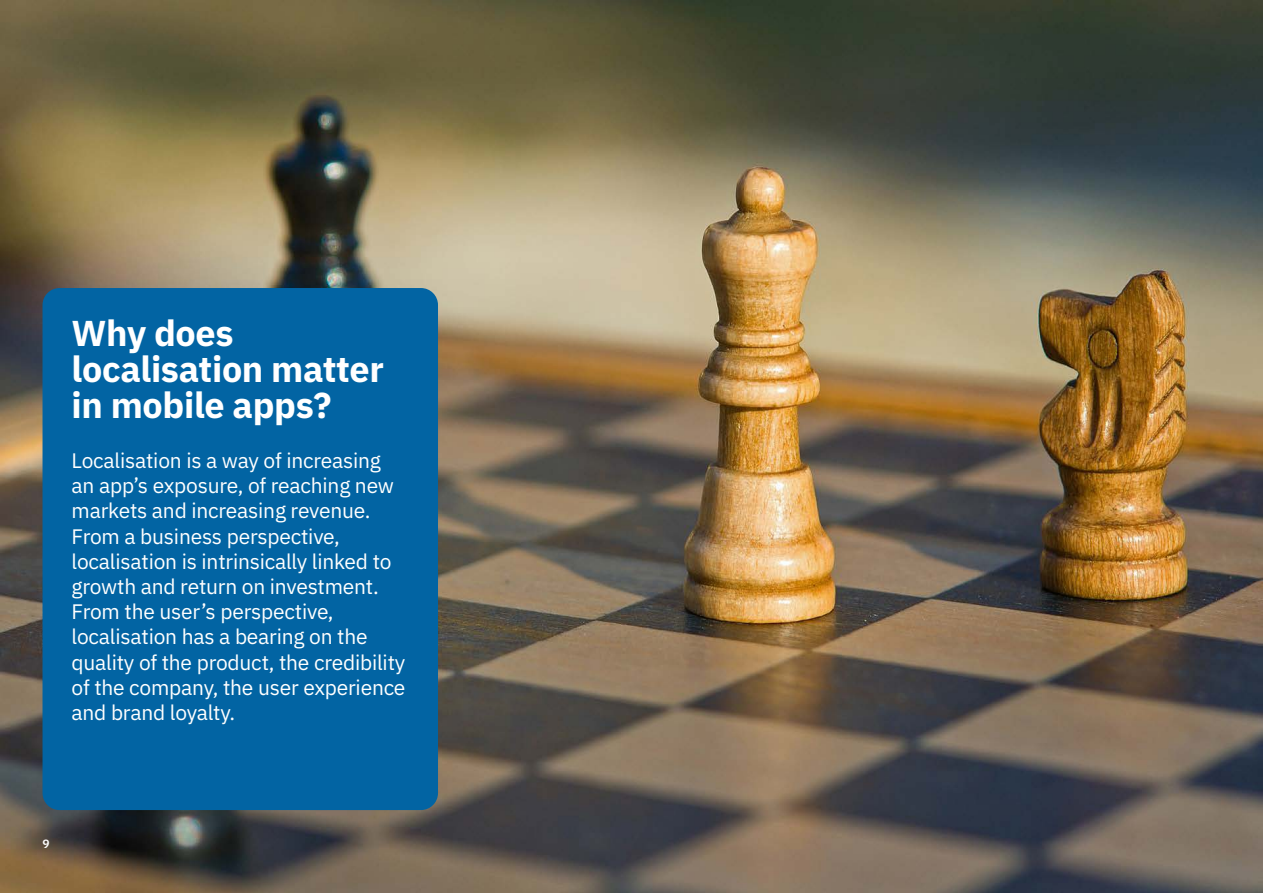
<style>
.page{position:relative;width:1263px;height:893px;background:#fff}
.page>*{position:absolute;margin:0;border:0;box-sizing:border-box;transform-origin:0 0}
.t1{font:700 36px/36px "IBM Plex Sans";letter-spacing:-.01em;color:#fff}
.t2{font:21px/25.2px "IBM Plex Sans";letter-spacing:-.01em;color:#fff}
.t3{font:600 12px "IBM Plex Sans";color:#fff}
</style>
<div class="page">
<img style="left:0;top:0;width:1263px;height:893px">
<div style="left:43px;top:288px;width:395px;height:522px;background:#0264a3;border-radius:17px"></div>
<h1 class="t1" style="left:72px;top:313px;width:314px">Why does localisation matter in mobile apps?</h1>
<p class="t2" style="left:72px;top:446px;width:335px">Localisation is a way of increasing an app’s exposure, of reaching new markets and increasing revenue.<br>From a business perspective, localisation is intrinsically linked to growth and return on investment.<br>From the user’s perspective, localisation has a bearing on the quality of the product, the credibility of the company, the user experience and brand loyalty.</p>
<p class="t3" style="left:43px;top:835px;width:9px">9</p>
</div>
